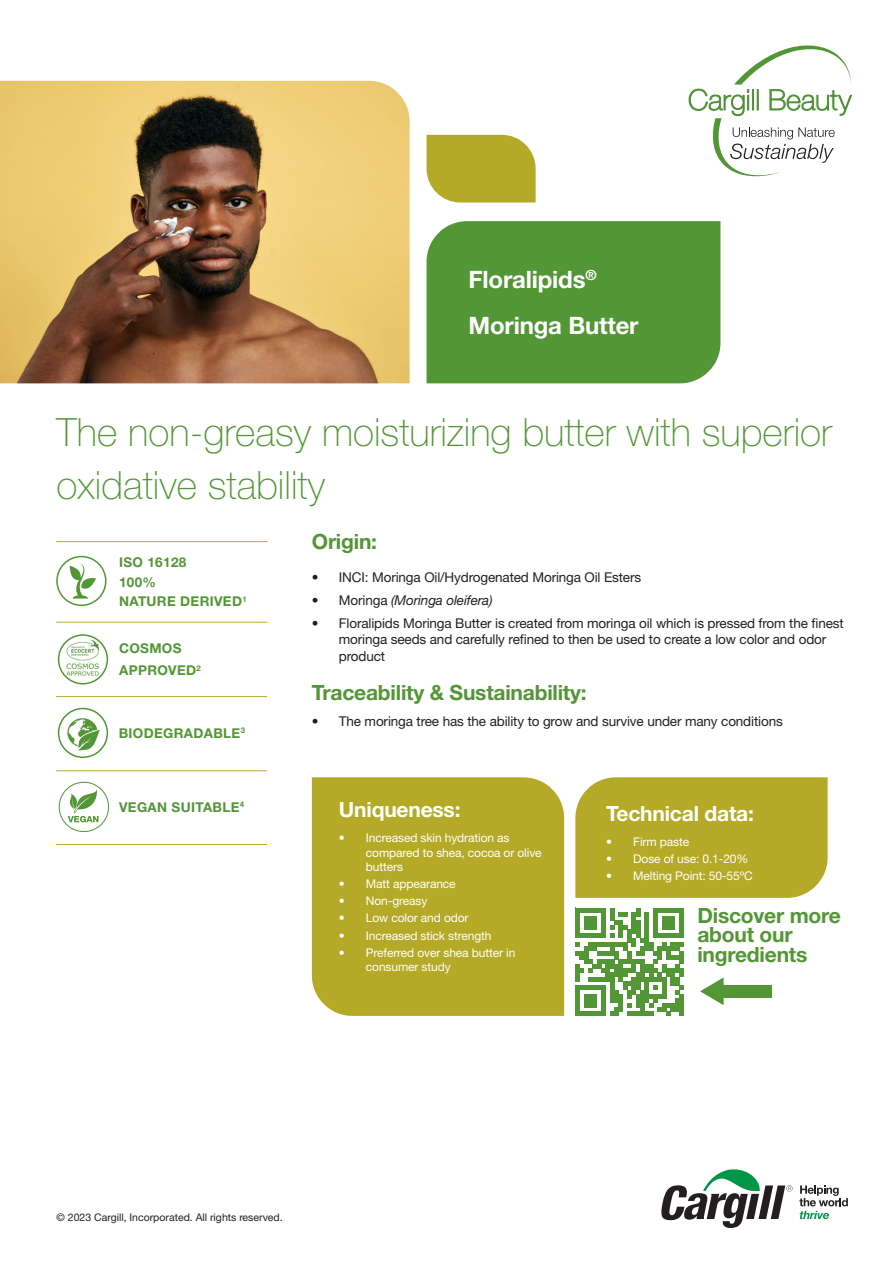
<style>
.page{position:relative;width:894px;height:1263px;background:#fff}
.page>*{position:absolute;margin:0;border:0;box-sizing:border-box;transform-origin:0 0}
.t1{font:100 39px/52.5px "Helvetica Neue LT Std";color:#529635}
.t2{font:700 24px "Helvetica Neue LT Std";letter-spacing:-.01em;color:#fff}
.t3{font:700 21px/19.5px "Helvetica Neue LT Std";letter-spacing:-.01em;color:#529635}
.t4{font:700 21px "Helvetica Neue LT Std";letter-spacing:-.01em;color:#fff}
.t5{font:13.5px/16.2px "Helvetica Neue LT Std";letter-spacing:-.01em;color:#231f20}
.t6{font:700 13.5px "Helvetica Neue LT Std";letter-spacing:.025em;color:#529635}
.t7{font:italic 13.5px "Helvetica Neue LT Std";letter-spacing:-.01em;color:#231f20}
.t8{font:12px/14.4px "Helvetica Neue LT Std";letter-spacing:-.01em;color:#fff}
.FOOTNOTES{font:10.5px "Helvetica Neue LT Std";color:#231f20}
.s1{font-style:normal}
</style>
<div class="page">
<svg style="left:426px;top:135px;width:109px;height:67px"></svg>
<div style="left:312px;top:777px;width:252px;height:239px;background:#b4aa27"></div>
<div style="left:575px;top:777px;width:252px;height:121px;background:#b4aa27"></div>
<div style="left:426px;top:221px;width:294px;height:162px;background:#529635"></div>
<img style="left:0;top:81px;width:409px;height:302px">
<svg style="left:661px;top:1169px;width:131px;height:59px"></svg>
<svg style="left:799px;top:1185px;width:48px;height:34px"></svg>
<svg style="left:688px;top:45px;width:163px;height:131px"></svg>
<svg style="left:575px;top:908px;width:108px;height:108px"></svg>
<div style="left:716px;top:985px;width:55px;height:12px;background:#529635"></div>
<svg style="left:700px;top:978px;width:23px;height:27px"></svg>
<hr style="left:56px;top:541px;width:211px;height:1px;background:#b4aa27">
<hr style="left:56px;top:622px;width:211px;height:1px;background:#b4aa27">
<hr style="left:56px;top:696px;width:211px;height:1px;background:#b4aa27">
<div style="left:56px;top:556px;width:50px;height:50px;border:2px solid #529635;border-radius:50%"></div>
<svg style="left:70px;top:563px;width:26px;height:35px"></svg>
<svg style="left:59px;top:635px;width:48px;height:49px"></svg>
<img style="left:65px;top:637px;width:36px;height:42px">
<div style="left:58px;top:634px;width:50px;height:50px;border:2px solid #529635;border-radius:50%"></div>
<hr style="left:56px;top:770px;width:211px;height:1px;background:#b4aa27">
<div style="left:58px;top:708px;width:50px;height:50px;border:2px solid #529635;border-radius:50%"></div>
<svg style="left:67px;top:718px;width:33px;height:32px"></svg>
<hr style="left:56px;top:844px;width:211px;height:1px;background:#b4aa27">
<svg style="left:59px;top:781px;width:50px;height:51px"></svg>
<p class="t2" style="left:468px;top:264px;width:130px">Floralipids<sup>®</sup></p>
<p class="t2" style="left:468px;top:311px;width:171px">Moringa Butter</p>
<p class="t1" style="left:57px;top:406px;width:776px">The non-greasy moisturizing butter with superior oxidative stability</p>
<p class="t3" style="left:312px;top:531px;width:67px">Origin:</p>
<p class="t5" style="left:312px;top:569px;width:331px">• INCI: Moringa Oil/Hydrogenated Moringa Oil Esters</p>
<p class="t7" style="left:312px;top:592px;width:182px"><span class="s1">• Moringa</span> (Moringa oleifera)</p>
<p class="t5" style="left:339px;top:615px;width:506px;text-indent:-27px">• Floralipids Moringa Butter is created from moringa oil which is pressed from the finest moringa seeds and carefully refined to then be used to create a low color and odor product</p>
<p class="t3" style="left:312px;top:682px;width:276px">Traceability &amp; Sustainability:</p>
<p class="t5" style="left:312px;top:713px;width:472px">• The moringa tree has the ability to grow and survive under many conditions</p>
<p class="t6" style="left:119px;top:554px;width:69px">ISO 16128</p>
<p class="t6" style="left:119px;top:573px;width:39px">100%</p>
<p class="t6" style="left:119px;top:593px;width:129px">NATURE DERIVED<sup>1</sup></p>
<p class="t6" style="left:119px;top:640px;width:64px">COSMOS</p>
<p class="t6" style="left:119px;top:662px;width:83px">APPROVED<sup>2</sup></p>
<p class="t6" style="left:119px;top:724px;width:128px">BIODEGRADABLE<sup>3</sup></p>
<p class="t6" style="left:119px;top:798px;width:127px">VEGAN SUITABLE<sup>4</sup></p>
<p class="t4" style="left:339px;top:797px;width:123px">Uniqueness:</p>
<p class="t8" style="left:366px;top:830px;width:177px;text-indent:-27px">• Increased skin hydration as compared to shea, cocoa or olive butters</p>
<p class="t8" style="left:339px;top:876px;width:118px">• Matt appearance</p>
<p class="t8" style="left:339px;top:893px;width:90px">• Non-greasy</p>
<p class="t8" style="left:339px;top:910px;width:131px">• Low color and odor</p>
<p class="t8" style="left:339px;top:927px;width:154px">• Increased stick strength</p>
<p class="t8" style="left:366px;top:945px;width:151px;text-indent:-27px">• Preferred over shea butter in consumer study</p>
<p class="t4" style="left:606px;top:800px;width:149px">Technical data:</p>
<p class="t8" style="left:606px;top:834px;width:84px">• Firm paste</p>
<p class="t8" style="left:606px;top:851px;width:144px">• Dose of use: 0.1-20%</p>
<p class="t8" style="left:606px;top:868px;width:148px">• Melting Point: 50-55ºC</p>
<p class="t3" style="left:697px;top:905px;width:145px">Discover more about our ingredients</p>
<p class="FOOTNOTES" style="left:57px;top:1210px;width:227px">© 2023 Cargill, Incorporated. All rights reserved.</p>
</div>
